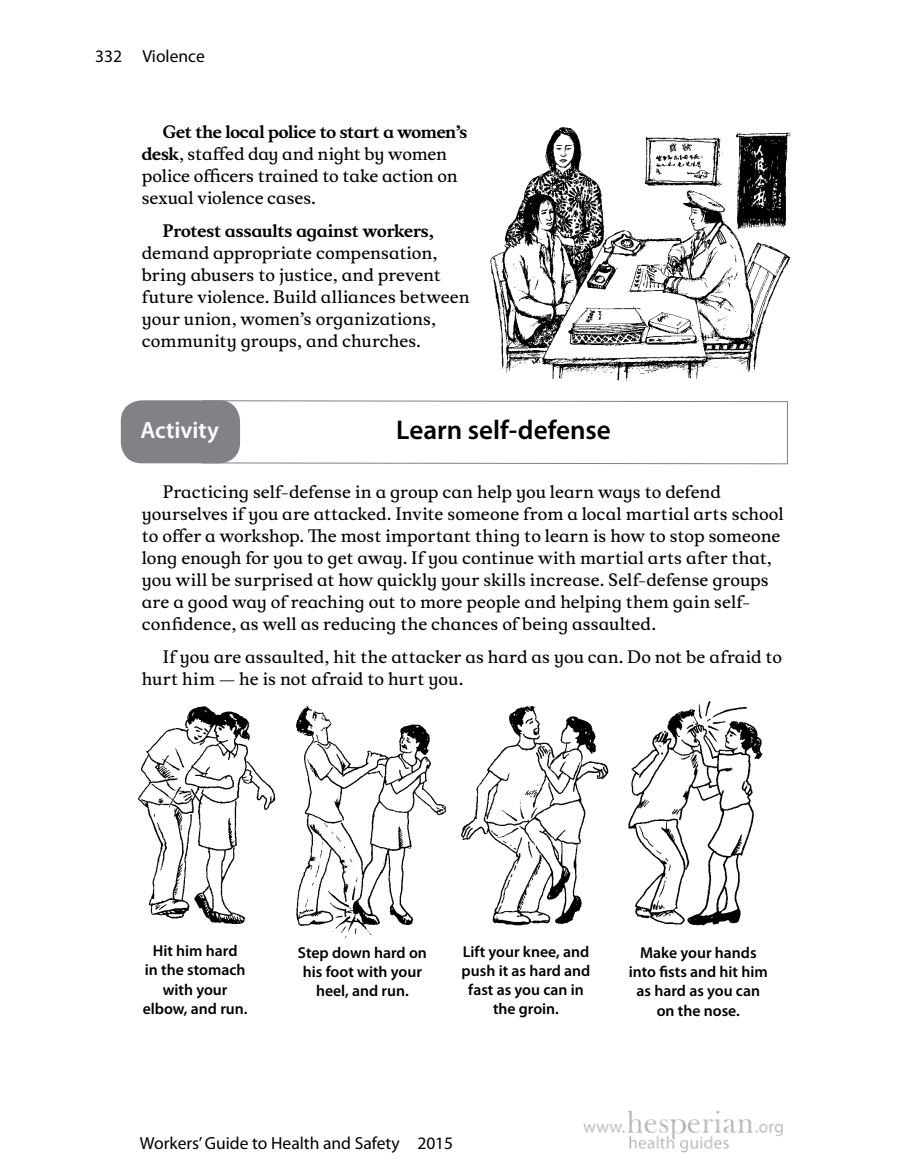
<style>
.page{position:relative;width:914px;height:1166px;background:#fff}
.page>*{position:absolute;margin:0;border:0;box-sizing:border-box;transform-origin:0 0}
.t1{font:600 27.12px "Myriad Pro";color:#000}
.t2{font:600 23.62px "Myriad Pro";color:#fff}
.t3{font:17.5px "Myriad Pro";color:#000}
.t4{font:16.62px/21.9px "Musee Alt";color:#000}
.t5{font:700 16.62px "Musee Alt";color:#000}
.t6{font:600 15.75px/19.2px "Myriad Pro";color:#000;text-align:center}
.s1{font-weight:700}
</style>
<div class="page">
<img style="left:139px;top:706px;width:137px;height:218px">
<img style="left:296px;top:706px;width:151px;height:233px">
<img style="left:461px;top:706px;width:148px;height:219px">
<img style="left:628px;top:702px;width:135px;height:223px">
<svg style="left:202px;top:400px;width:586px;height:64px"></svg>
<div style="left:121px;top:400px;width:119px;height:63px;background:#808285;border-radius:21px"></div>
<img style="left:490px;top:127px;width:300px;height:253px">
<img style="left:583px;top:1110px;width:200px;height:42px">
<p class="t3" style="left:95px;top:47px;width:111px">332 Violence</p>
<p class="t4" style="left:142px;top:122px;width:327px;text-indent:21px"><span class="s1">Get the local police to start a women’s desk</span>, staffed day and night by women police officers trained to take action on sexual violence cases.</p>
<p class="t5" style="left:163px;top:221px;width:272px">Protest assaults against workers,</p>
<p class="t4" style="left:142px;top:243px;width:329px">demand appropriate compensation, bring abusers to justice, and prevent future violence. Build alliances between your union, women’s organizations, community groups, and churches.</p>
<h2 class="t2" style="left:140px;top:415px;width:80px">Activity</h2>
<h1 class="t1" style="left:396px;top:412px;width:216px">Learn self-defense</h1>
<p class="t4" style="left:142px;top:482px;width:643px;text-indent:21px">Practicing self-defense in a group can help you learn ways to defend yourselves if you are attacked. Invite someone from a local martial arts school to offer a workshop. The most important thing to learn is how to stop someone long enough for you to get away. If you continue with martial arts after that, you will be surprised at how quickly your skills increase. Self-defense groups are a good way of reaching out to more people and helping them gain self&shy;confidence, as well as reducing the chances of being assaulted.</p>
<p class="t4" style="left:142px;top:646px;width:642px;text-indent:21px">If you are assaulted, hit the attacker as hard as you can. Do not be afraid to hurt him — he is not afraid to hurt you.</p>
<p class="t6" style="left:143px;top:940px;width:106px">Hit him hard<br>in the stomach with your elbow, and run.</p>
<p class="t6" style="left:298px;top:942px;width:130px">Step down hard on his foot with your heel, and run.</p>
<p class="t6" style="left:461px;top:941px;width:130px">Lift your knee, and push it as hard and fast as you can in the groin.</p>
<p class="t6" style="left:629px;top:942px;width:140px">Make your hands into fists and hit him as hard as you can on the nose.</p>
<p class="t3" style="left:140px;top:1133px;width:315px">Workers’ Guide to Health and Safety 2015</p>
</div>
